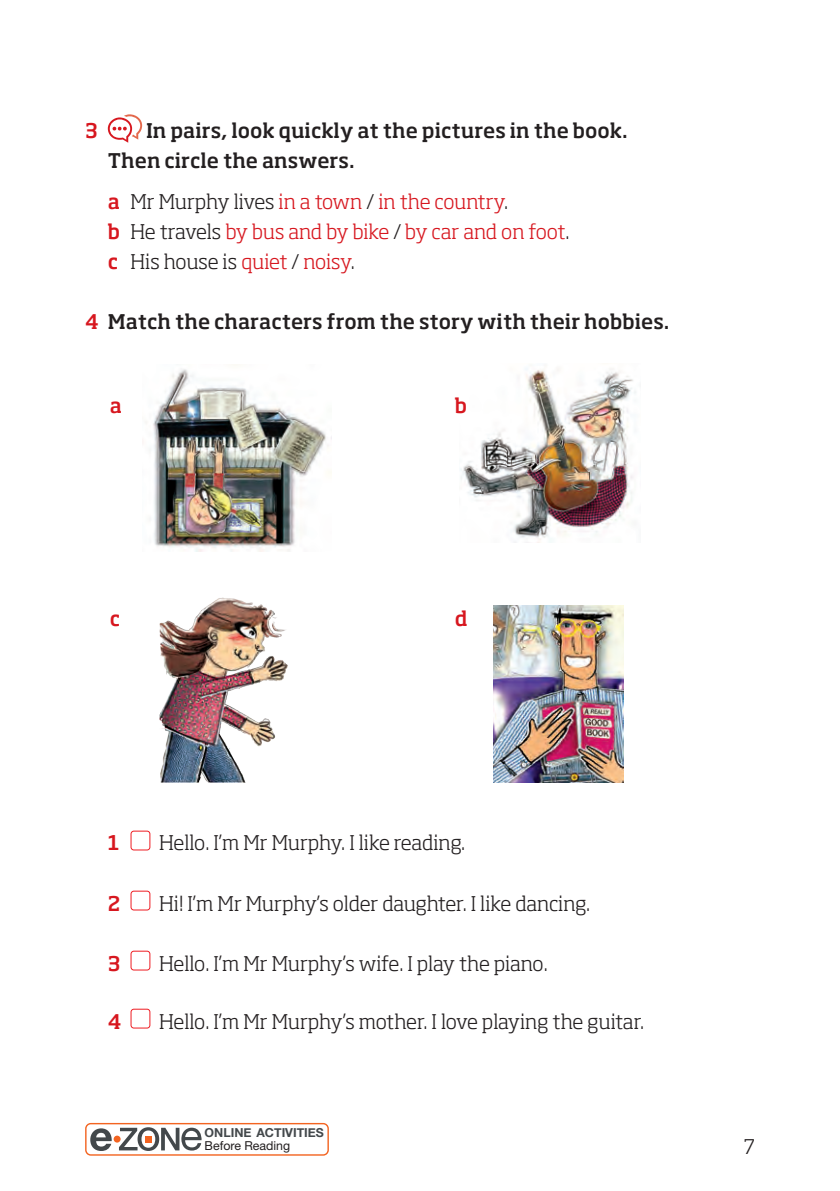
<style>
.page{position:relative;width:840px;height:1191px;background:#fff}
.page>*{position:absolute;margin:0;border:0;box-sizing:border-box;transform-origin:0 0}
.t1{font:300 20px "Soho Std";letter-spacing:-.005em;color:#231f20}
.t2{font:500 20px/30px "Soho Std";color:#231f20}
.t3{font:300 20px/30px "Soho Std";letter-spacing:-.01em;color:#d7171f}
.t4{font:500 20px "Soho Std";color:#d7171f}
.t5{font:700 12.4px "Helvetica Neue";color:#43484b}
.t6{font:12.4px "Helvetica Neue";color:#231f20}
.s1{font-weight:500}
.s2{color:#231f20}
.s3{color:#d7171f}
</style>
<div class="page">
<svg style="left:108px;top:114px;width:34px;height:29px"></svg>
<div style="left:130px;top:830px;width:20px;height:20px;border:1px solid #ee1d23;border-radius:3px"></div>
<div style="left:130px;top:890px;width:20px;height:20px;border:1px solid #ee1d23;border-radius:3px"></div>
<div style="left:130px;top:950px;width:20px;height:20px;border:1px solid #ee1d23;border-radius:3px"></div>
<div style="left:130px;top:1008px;width:20px;height:20px;border:1px solid #ee1d23;border-radius:3px"></div>
<img style="left:493px;top:605px;width:130px;height:178px">
<img style="left:460px;top:368px;width:176px;height:175px">
<img style="left:142px;top:369px;width:189px;height:183px">
<img style="left:159px;top:597px;width:129px;height:186px">
<div style="left:85px;top:1123px;width:244px;height:32px;border:1px solid #f36421;border-radius:5px"></div>
<svg style="left:90px;top:1127px;width:112px;height:24px"></svg>
<div style="left:114px;top:1135px;width:6px;height:7px;background:#f36421;border-radius:50%"></div>
<div style="left:145px;top:1135px;width:7px;height:7px;background:#f36421"></div>
<p class="t4" style="left:85px;top:117px;width:14px">3</p>
<p class="t2" style="left:108px;top:115px;width:521px;text-indent:38px">In pairs, look quickly at the pictures in the book.<br>Then circle the answers.</p>
<p class="t3" style="left:108px;top:186px;width:463px"><span class="s1">a</span> <span class="s2">Mr Murphy lives</span> in a town <span class="s2">/</span> in the country<span class="s2">.<br></span><span class="s1">b</span> <span class="s2">He travels</span> by bus and by bike <span class="s2">/</span> by car and on foot<span class="s2">. </span><span class="s1">c</span> <span class="s2">His house is</span> quiet <span class="s2">/</span> noisy<span class="s2">.</span></p>
<p class="t2" style="left:85px;top:306px;width:585px"><span class="s3">4</span> Match the characters from the story with their hobbies.</p>
<p class="t4" style="left:110px;top:393px;width:14px">a</p>
<p class="t4" style="left:454px;top:393px;width:14px">b</p>
<p class="t4" style="left:110px;top:605px;width:12px">c</p>
<p class="t4" style="left:454px;top:605px;width:14px">d</p>
<p class="t4" style="left:108px;top:830px;width:13px">1</p>
<p class="t1" style="left:159px;top:830px;width:307px">Hello. I’m Mr Murphy. I like reading.</p>
<p class="t4" style="left:108px;top:890px;width:14px">2</p>
<p class="t1" style="left:159px;top:890px;width:432px">Hi! I’m Mr Murphy’s older daughter. I like dancing.</p>
<p class="t4" style="left:108px;top:950px;width:14px">3</p>
<p class="t1" style="left:159px;top:950px;width:390px">Hello. I’m Mr Murphy’s wife. I play the piano.</p>
<p class="t4" style="left:108px;top:1008px;width:15px">4</p>
<p class="t1" style="left:159px;top:1008px;width:486px">Hello. I’m Mr Murphy’s mother. I love playing the guitar.</p>
<p class="t5" style="left:204px;top:1122px;width:121px">ONLINE ACTIVITIES</p>
<p class="t6" style="left:204px;top:1138px;width:87px">Before Reading</p>
<p class="t1" style="left:743px;top:1134px;width:12px">7</p>
</div>
